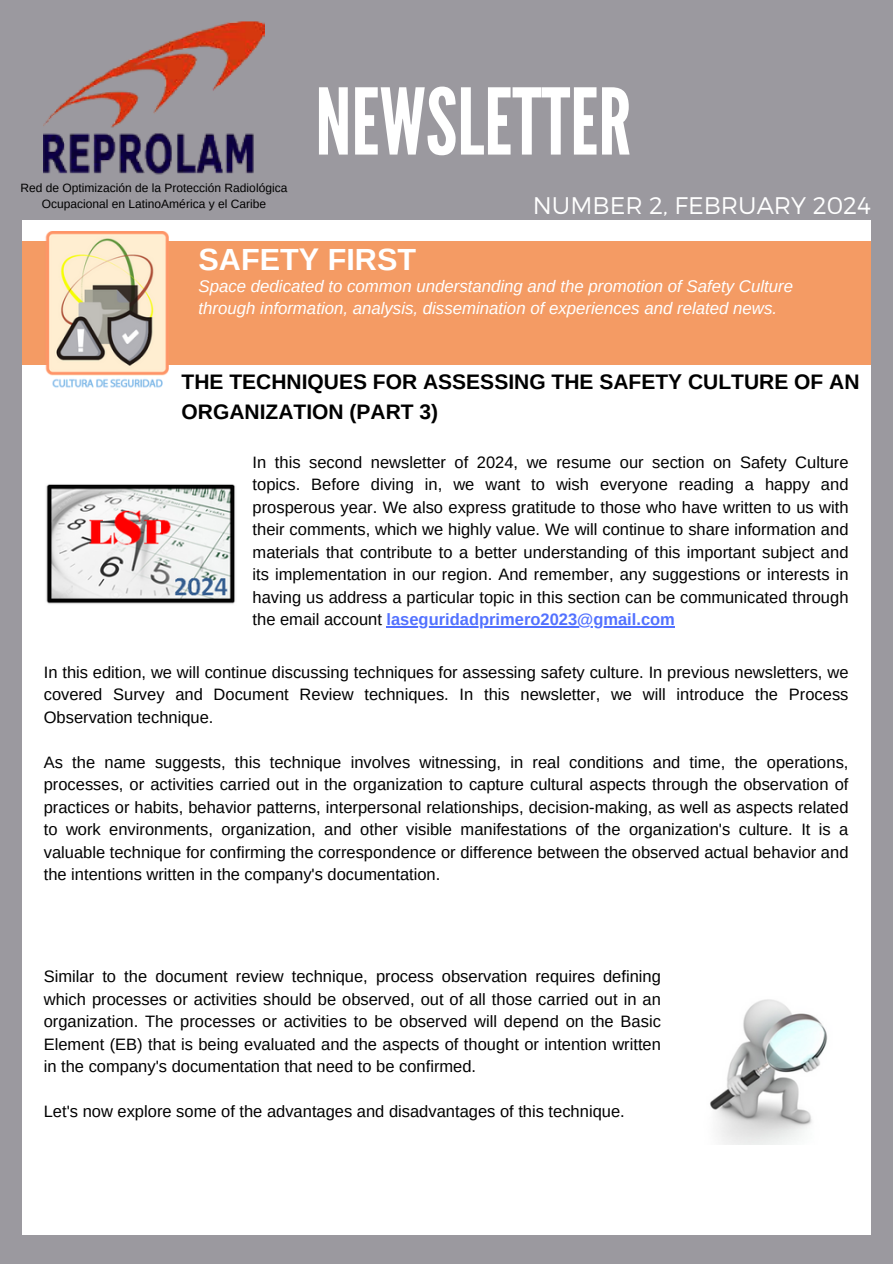
<style>
.page{position:relative;width:893px;height:1264px;background:#fff}
.page>*{position:absolute;margin:0;border:0;box-sizing:border-box;transform-origin:0 0}
.t1{font:91.5px "League Gothic";color:#fff}
.t2{font:700 30.6px "Arimo";color:#fff}
.t3{font:300 24px "Montserrat";color:#fff}
.t4{font:700 21px/29.2px "Arimo";color:#000}
.t5{font:italic 16.8px/22.5px "Arimo";color:#fff}
.t6{font:16.5px/22.5px "Arimo";color:#000;text-align:justify}
.t7{font:12px "Arimo";color:#000}
.s1{font-weight:700;color:#5271ff}
</style>
<div class="page">
<div style="left:0;top:0;width:892px;height:1263px;background:#9b999f"></div>
<img style="left:44px;top:21px;width:220px;height:154px">
<div style="left:22px;top:220px;width:849px;height:1014px;background:#fff"></div>
<div style="left:22px;top:241px;width:848px;height:123px;background:#f49b64"></div>
<img style="left:44px;top:231px;width:125px;height:157px">
<img style="left:46px;top:484px;width:189px;height:120px">
<img style="left:710px;top:999px;width:118px;height:145px">
<hr style="left:386px;top:626px;width:289px;height:1px;background:#5271ff">
<h3 class="t7" style="left:21px;top:181px;width:268px">Red de Optimización de la Protección Radiológica</h3>
<p class="t7" style="left:42px;top:197px;width:226px">Ocupacional en LatinoAmérica y el Caribe</p>
<h2 class="t1" style="left:315px;top:69px;width:317px">NEWSLETTER</h2>
<h5 class="t3" style="left:533px;top:190px;width:339px">NUMBER 2, FEBRUARY 2024</h5>
<p class="t2" style="left:198px;top:242px;width:219px">SAFETY FIRST</p>
<p class="t5" style="left:198px;top:275px;width:596px">Space dedicated to common understanding and the promotion of Safety Culture through information, analysis, dissemination of experiences and related news.</p>
<h4 class="t4" style="left:182px;top:367px;width:679px">THE TECHNIQUES FOR ASSESSING THE SAFETY CULTURE OF AN<br>ORGANIZATION (PART 3)</h4>
<p class="t6" style="left:252px;top:450px;width:597px">In this second newsletter of 2024, we resume our section on Safety Culture topics. Before diving in, we want to wish everyone reading a happy and prosperous year. We also express gratitude to those who have written to us with their comments, which we highly value. We will continue to share information and materials that contribute to a better understanding of this important subject and its implementation in our region. And remember, any suggestions or interests in having us address a particular topic in this section can be communicated through the email account <span class="s1">laseguridadprimero2023@gmail.com</span></p>
<h5 class="t6" style="left:44px;top:660px;width:806px">In this edition, we will continue discussing techniques for assessing safety culture. In previous newsletters, we covered Survey and Document Review techniques. In this newsletter, we will introduce the Process Observation technique.</h5>
<h5 class="t6" style="left:44px;top:750px;width:806px">As the name suggests, this technique involves witnessing, in real conditions and time, the operations, processes, or activities carried out in the organization to capture cultural aspects through the observation of practices or habits, behavior patterns, interpersonal relationships, decision-making, as well as aspects related to work environments, organization, and other visible manifestations of the organization's culture. It is a valuable technique for confirming the correspondence or difference between the observed actual behavior and the intentions written in the company's documentation.</h5>
<h5 class="t6" style="left:44px;top:965px;width:618px">Similar to the document review technique, process observation requires defining which processes or activities should be observed, out of all those carried out in an organization. The processes or activities to be observed will depend on the Basic Element (EB) that is being evaluated and the aspects of thought or intention written in the company's documentation that need to be confirmed.</h5>
<h5 class="t6" style="left:44px;top:1100px;width:582px">Let's now explore some of the advantages and disadvantages of this technique.</h5>
</div>
